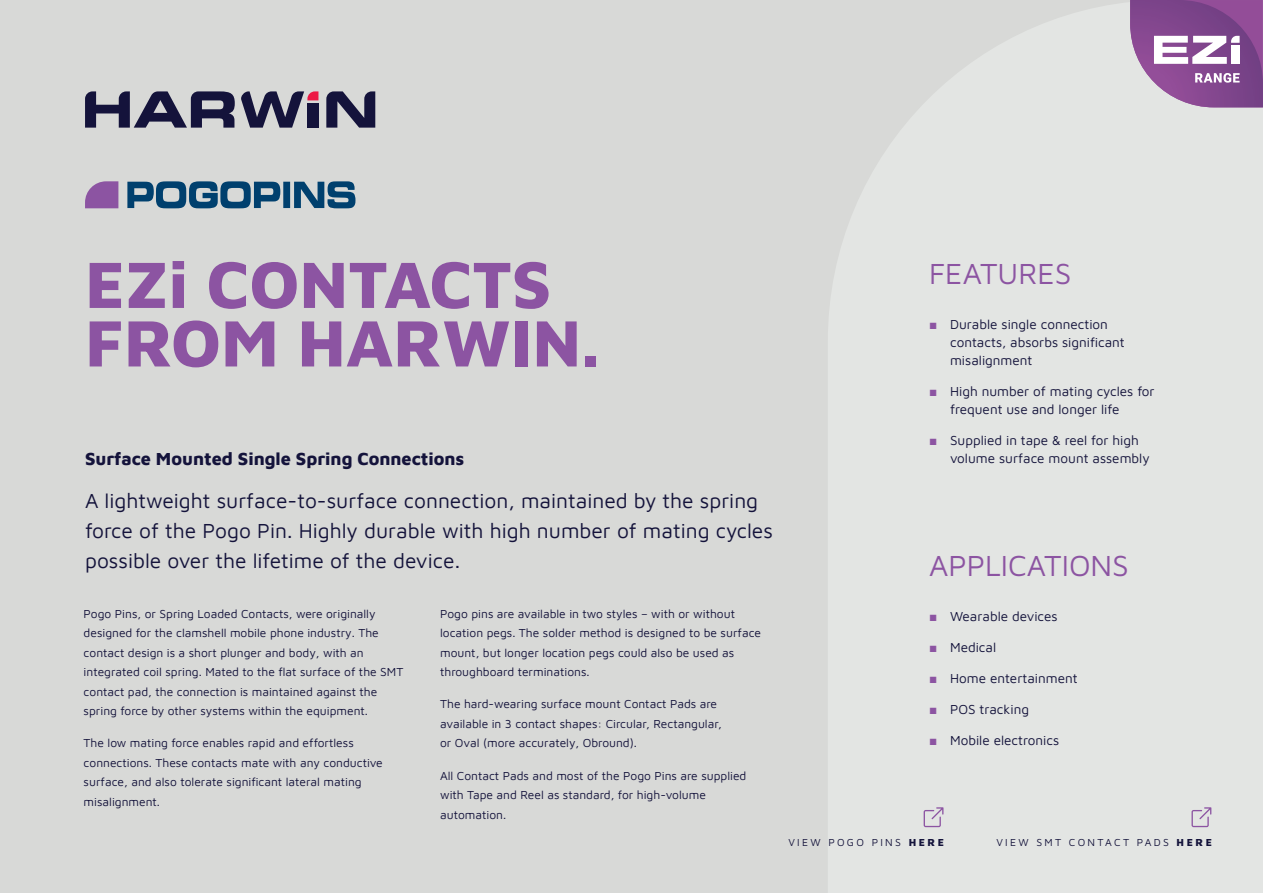
<style>
.page{position:relative;width:1263px;height:893px;background:#d8d9d7}
.page>*{position:absolute;margin:0;border:0;box-sizing:border-box;transform-origin:0 0}
.t1{font:67.5px/58.5px "Maven Pro";color:#8c54a2}
.t2{font:30px "Maven Pro";color:#8c54a2}
.t3{font:21px/30px "Maven Pro";color:#14133b}
.t4{font:18px "Maven Pro";color:#14133b}
.t5{font:13.5px/18px "Maven Pro";color:#14133b}
.t6{font:12px/19.5px "Maven Pro";color:#14133b}
.t7{font:10.5px "Maven Pro";letter-spacing:.22em;color:#14133b}
.s1{font-family:"Arial";color:#8c54a2}
</style>
<div class="page">
<div style="left:828px;top:3px;width:435px;height:890px;background:#e3e5e3"></div>
<svg style="left:1191px;top:807px;width:20px;height:20px"></svg>
<svg style="left:924px;top:807px;width:19px;height:20px"></svg>
<svg style="left:85px;top:181px;width:33px;height:27px"></svg>
<svg style="left:127px;top:181px;width:228px;height:27px"></svg>
<svg style="left:326px;top:91px;width:49px;height:37px"></svg>
<svg style="left:85px;top:91px;width:233px;height:37px"></svg>
<div style="left:307px;top:103px;width:11px;height:25px;background:#14133b"></div>
<svg style="left:1130px;top:0;width:133px;height:107px;background:#9b6da4"></svg>
<div style="left:1231px;top:45px;width:8px;height:19px;background:#fff"></div>
<h1 class="t1" style="left:85px;top:251px;width:515px">EZi CONTACTS<br>FROM HARWIN.</h1>
<h2 class="t2" style="left:929px;top:253px;width:144px">FEATURES</h2>
<p class="t5" style="left:950px;top:315px;width:176px;text-indent:-21px"><span class="s1">■</span> Durable single connection contacts, absorbs significant misalignment</p>
<p class="t5" style="left:950px;top:382px;width:206px;text-indent:-21px"><span class="s1">■</span> High number of mating cycles for frequent use and longer life</p>
<p class="t5" style="left:950px;top:431px;width:201px;text-indent:-21px"><span class="s1">■</span> Supplied in tape &amp; reel for high volume surface mount assembly</p>
<h3 class="t4" style="left:85px;top:446px;width:381px">Surface Mounted Single Spring Connections</h3>
<h3 class="t3" style="left:85px;top:484px;width:689px">A lightweight surface-to-surface connection, maintained by the spring force of the Pogo Pin. Highly durable with high number of mating cycles possible over the lifetime of the device.</h3>
<p class="t6" style="left:84px;top:603px;width:321px">Pogo Pins, or Spring Loaded Contacts, were originally designed for the clamshell mobile phone industry. The contact design is a short plunger and body, with an integrated coil spring. Mated to the flat surface of the SMT contact pad, the connection is maintained against the spring force by other systems within the equipment.</p>
<p class="t6" style="left:84px;top:733px;width:301px">The low mating force enables rapid and effortless connections. These contacts mate with any conductive surface, and also tolerate significant lateral mating misalignment.</p>
<h2 class="t2" style="left:929px;top:545px;width:201px">APPLICATIONS</h2>
<p class="t5" style="left:929px;top:607px;width:130px"><span class="s1">■</span> Wearable devices</p>
<p class="t5" style="left:929px;top:638px;width:69px"><span class="s1">■</span> Medical</p>
<p class="t5" style="left:929px;top:669px;width:150px"><span class="s1">■</span> Home entertainment</p>
<p class="t5" style="left:929px;top:700px;width:102px"><span class="s1">■</span> POS tracking</p>
<p class="t5" style="left:929px;top:730px;width:132px"><span class="s1">■</span> Mobile electronics</p>
<p class="t6" style="left:440px;top:603px;width:322px">Pogo pins are available in two styles – with or without location pegs. The solder method is designed to be surface mount, but longer location pegs could also be used as throughboard terminations.</p>
<p class="t6" style="left:440px;top:694px;width:283px">The hard-wearing surface mount Contact Pads are available in 3 contact shapes: Circular, Rectangular, or Oval (more accurately, Obround).</p>
<p class="t6" style="left:440px;top:765px;width:308px">All Contact Pads and most of the Pogo Pins are supplied with Tape and Reel as standard, for high-volume automation.</p>
<p class="t7" style="left:788px;top:835px;width:157px">VIEW POGO PINS HERE</p>
<p class="t7" style="left:996px;top:835px;width:217px">VIEW SMT CONTACT PADS HERE</p>
</div>
